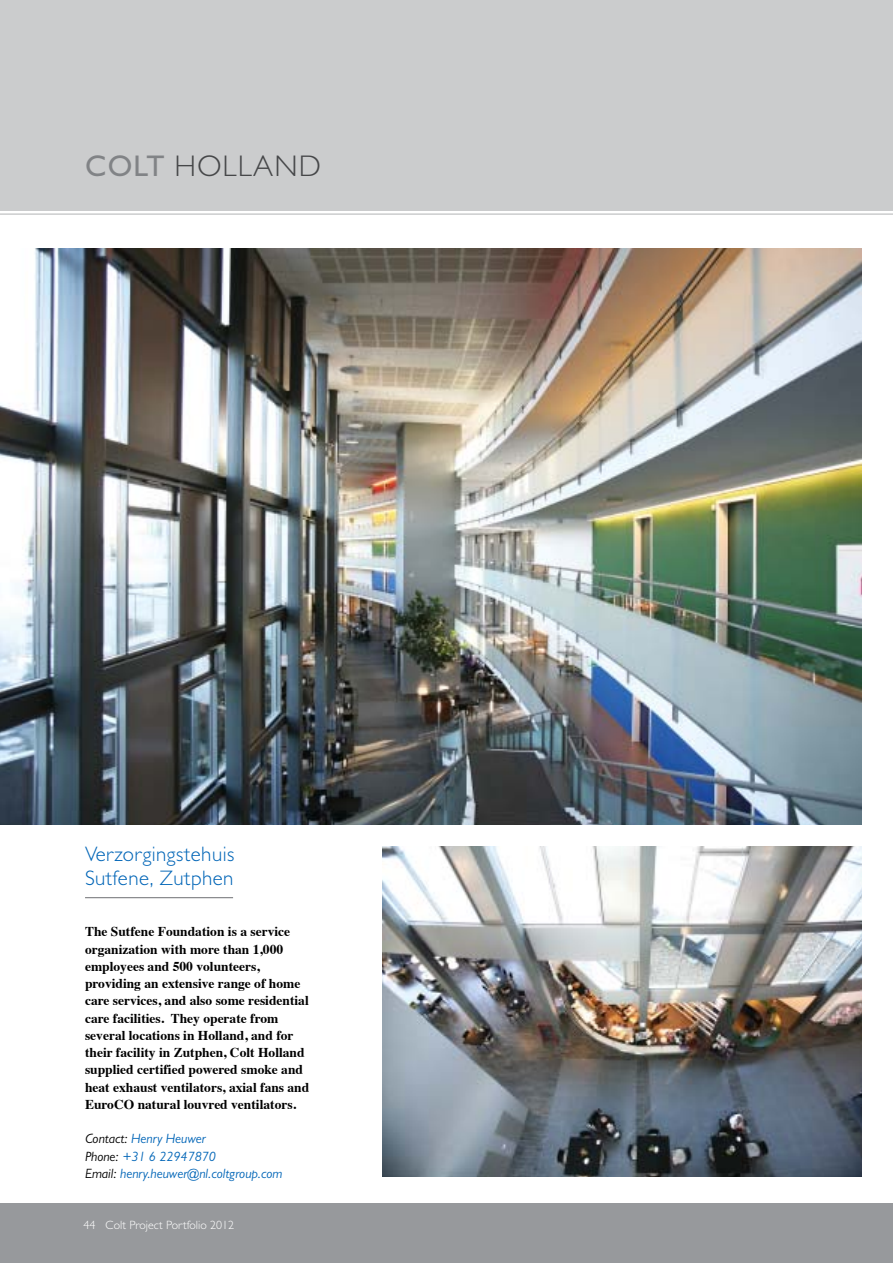
<style>
.page{position:relative;width:893px;height:1263px;background:#fff}
.page>*{position:absolute;margin:0;border:0;box-sizing:border-box;transform-origin:0 0}
.t1{font:300 30px "Gill Sans MT Pro";letter-spacing:.04em;color:#464749}
.t2{font:300 21px/24px "Gill Sans MT Pro";letter-spacing:.02em;color:#0065b7}
.t3{font:700 13.5px/17.2px "Times";color:#000}
.t4{font:italic 13.5px/17.2px "Gill Sans MT Pro";color:#0065b7}
.t5{font:300 12px "Gill Sans MT Pro";color:#fff}
.s1{font-weight:500;color:#818386}
.s2{color:#000}
</style>
<div class="page">
<div style="left:0;top:1203px;width:893px;height:60px;background:#97999c"></div>
<div style="left:0;top:0;width:893px;height:210px;background:#cbcccd"></div>
<hr style="left:0;top:213px;width:893px;height:2px;background:#cbcccd">
<img style="left:0;top:249px;width:861px;height:576px">
<hr style="left:85px;top:897px;width:148px;height:1px;background:#6d6f72">
<img style="left:383px;top:846px;width:478px;height:331px">
<h1 class="t1" style="left:85px;top:148px;width:237px"><span class="s1">COLT</span> HOLLAND</h1>
<h2 class="t2" style="left:85px;top:841px;width:151px">Verzorgingstehuis<br>Sutfene, Zutphen</h2>
<p class="t3" style="left:85px;top:922px;width:226px">The Sutfene Foundation is a service organization with more than 1,000 employees and 500 volunteers, providing an extensive range of home care services, and also some residential care facilities. They operate from several locations in Holland, and for their facility in Zutphen, Colt Holland supplied certified powered smoke and heat exhaust ventilators, axial fans and EuroCO natural louvred ventilators.</p>
<p class="t4" style="left:85px;top:1130px;width:199px"><span class="s2">Contact:</span> Henry Heuwer<br><span class="s2">Phone:</span> +31 6 22947870<br><span class="s2">Email:</span> henry.heuwer@nl.coltgroup.com</p>
<p class="t5" style="left:84px;top:1217px;width:152px">44 Colt Project Portfolio 2012</p>
</div>
